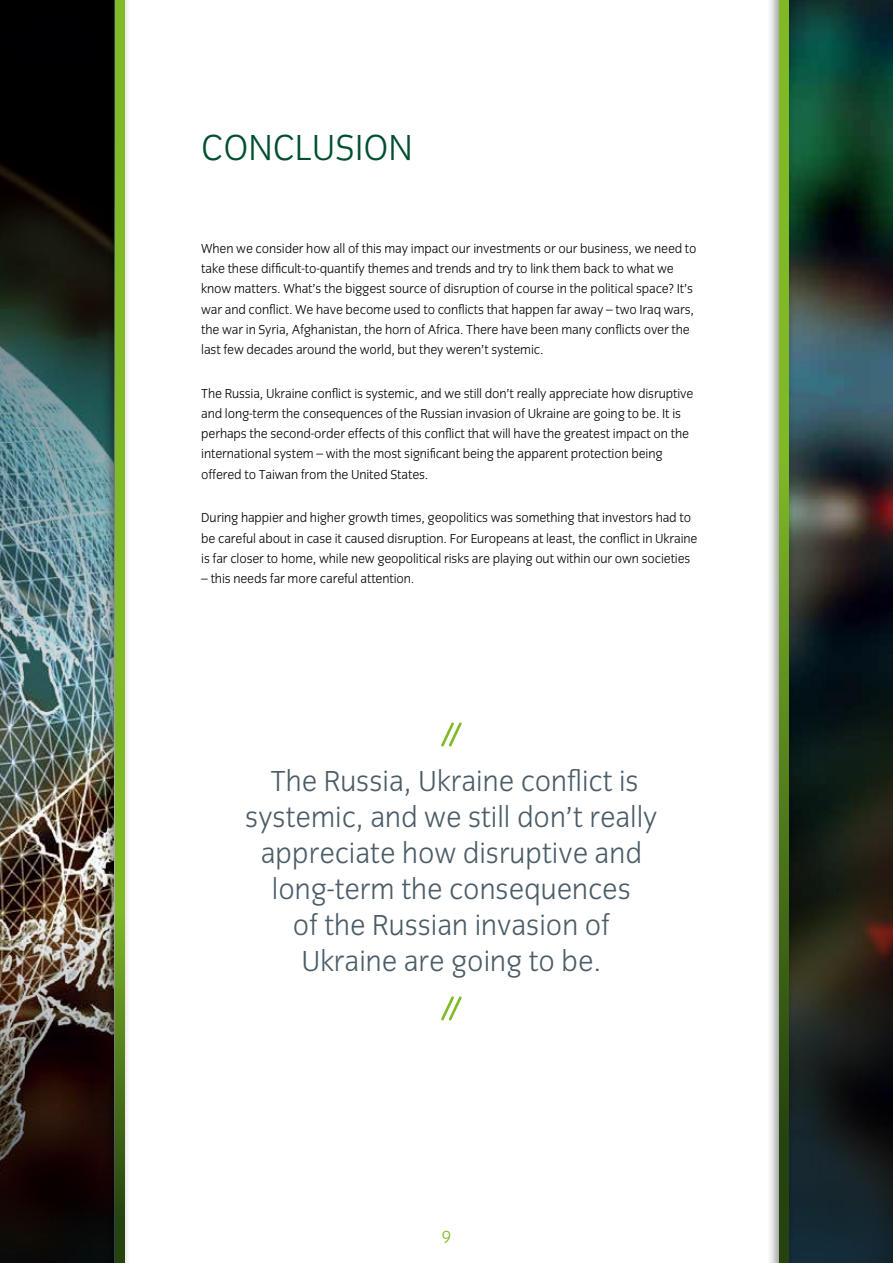
<style>
.page{position:relative;width:893px;height:1263px;background:#fff}
.page>*{position:absolute;margin:0;border:0;box-sizing:border-box;transform-origin:0 0}
.t1{font:37.5px "Congress Sans Light Std";color:#004f2e}
.t2{font:30px/36px "Congress Sans Light Std";color:#4b5c67;text-align:center}
.t3{font:18px "Congress Sans Light Std";color:#80ba27}
.t4{font:13.5px/20.2px "Congress Sans Light Std";letter-spacing:-.01em;color:#000}
</style>
<div class="page">
<svg style="left:0;top:0;width:103px;height:689px;background:#364a4b"></svg>
<div style="left:103px;top:0;width:27px;height:1263px;background:#000;opacity:.45"></div>
<div style="left:115px;top:0;width:9px;height:1263px;background:#80ba27"></div>
<img style="left:0;top:689px;width:124px;height:574px">
<div style="left:767px;top:0;width:28px;height:1263px;background:#000;opacity:.45"></div>
<svg style="left:779px;top:0;width:114px;height:1263px;background:#223528"></svg>
<svg style="left:441px;top:722px;width:21px;height:24px"></svg>
<svg style="left:441px;top:996px;width:21px;height:24px"></svg>
<h1 class="t1" style="left:201px;top:127px;width:213px">CONCLUSION</h1>
<p class="t4" style="left:201px;top:238px;width:497px">When we consider how all of this may impact our investments or our business, we need to take these difficult-to-quantify themes and trends and try to link them back to what we know matters. What’s the biggest source of disruption of course in the political space? It’s war and conflict. We have become used to conflicts that happen far away – two Iraq wars, the war in Syria, Afghanistan, the horn of Africa. There have been many conflicts over the last few decades around the world, but they weren’t systemic.</p>
<p class="t4" style="left:201px;top:383px;width:494px">The Russia, Ukraine conflict is systemic, and we still don’t really appreciate how disruptive and long-term the consequences of the Russian invasion of Ukraine are going to be. It is perhaps the second-order effects of this conflict that will have the greatest impact on the international system – with the most significant being the apparent protection being offered to Taiwan from the United States.</p>
<p class="t4" style="left:201px;top:508px;width:498px">During happier and higher growth times, geopolitics was something that investors had to be careful about in case it caused disruption. For Europeans at least, the conflict in Ukraine is far closer to home, while new geopolitical risks are playing out within our own societies</p>
<p class="t4" style="left:201px;top:569px;width:215px">– this needs far more careful attention.</p>
<h2 class="t2" style="left:245px;top:764px;width:414px">The Russia, Ukraine conflict is systemic, and we still don’t really appreciate how disruptive and long-term the consequences<br>of the Russian invasion of<br>Ukraine are going to be.</h2>
<h3 class="t3" style="left:442px;top:1227px;width:11px">9</h3>
</div>
